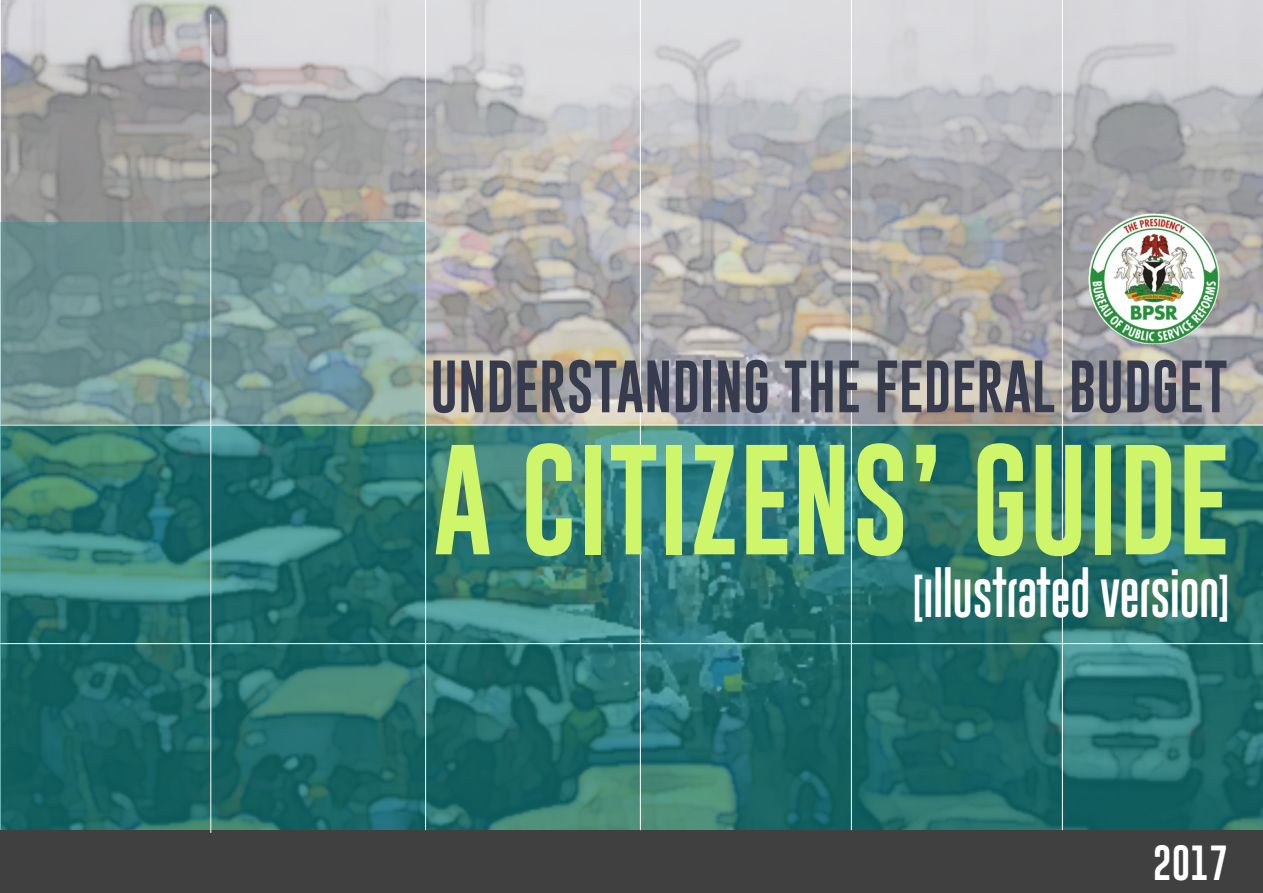
<style>
.page{position:relative;width:1263px;height:893px;background:#fff}
.page>*{position:absolute;margin:0;border:0;box-sizing:border-box;transform-origin:0 0}
.t1{font:114.15px "Gobold Uplow";color:#cff56a}
.t2{font:54px "Gobold Uplow";color:#363b4e}
.t3{font:39.15px "Gobold Uplow";color:#fff}
.t4{font:36px "Gobold Uplow";color:#fff}
</style>
<div class="page">
<div style="left:0;top:0;width:1263px;height:425px;background:#e6e7e8;opacity:.55"></div>
<div style="left:0;top:425px;width:1263px;height:464px;background:#158a8b;opacity:.66"></div>
<div style="left:0;top:830px;width:1263px;height:63px;background:#404041"></div>
<hr style="left:0;top:643px;width:1263px;height:1px;background:#fff">
<hr style="left:0;top:425px;width:1263px;height:1px;background:#fff">
<hr style="left:851px;top:0;width:1px;height:830px;background:#fff">
<hr style="left:1062px;top:0;width:1px;height:830px;background:#fff">
<hr style="left:640px;top:0;width:1px;height:830px;background:#fff">
<div style="left:0;top:223px;width:426px;height:202px;background:#14898c;opacity:.3"></div>
<hr style="left:211px;top:14px;width:1px;height:819px;background:#fff">
<hr style="left:425px;top:0;width:1px;height:830px;background:#fff">
<img style="left:1088px;top:213px;width:131px;height:131px">
<p class="t2" style="left:430px;top:344px;width:799px">UNDERSTANDING THE FEDERAL BUDGET</p>
<h1 class="t1" style="left:433px;top:409px;width:798px">A CITIZENS’ GUIDE</h1>
<p class="t3" style="left:912px;top:567px;width:319px">[ILLUSTRATED VERSION]</p>
<p class="t4" style="left:1153px;top:834px;width:77px">2017</p>
</div>
